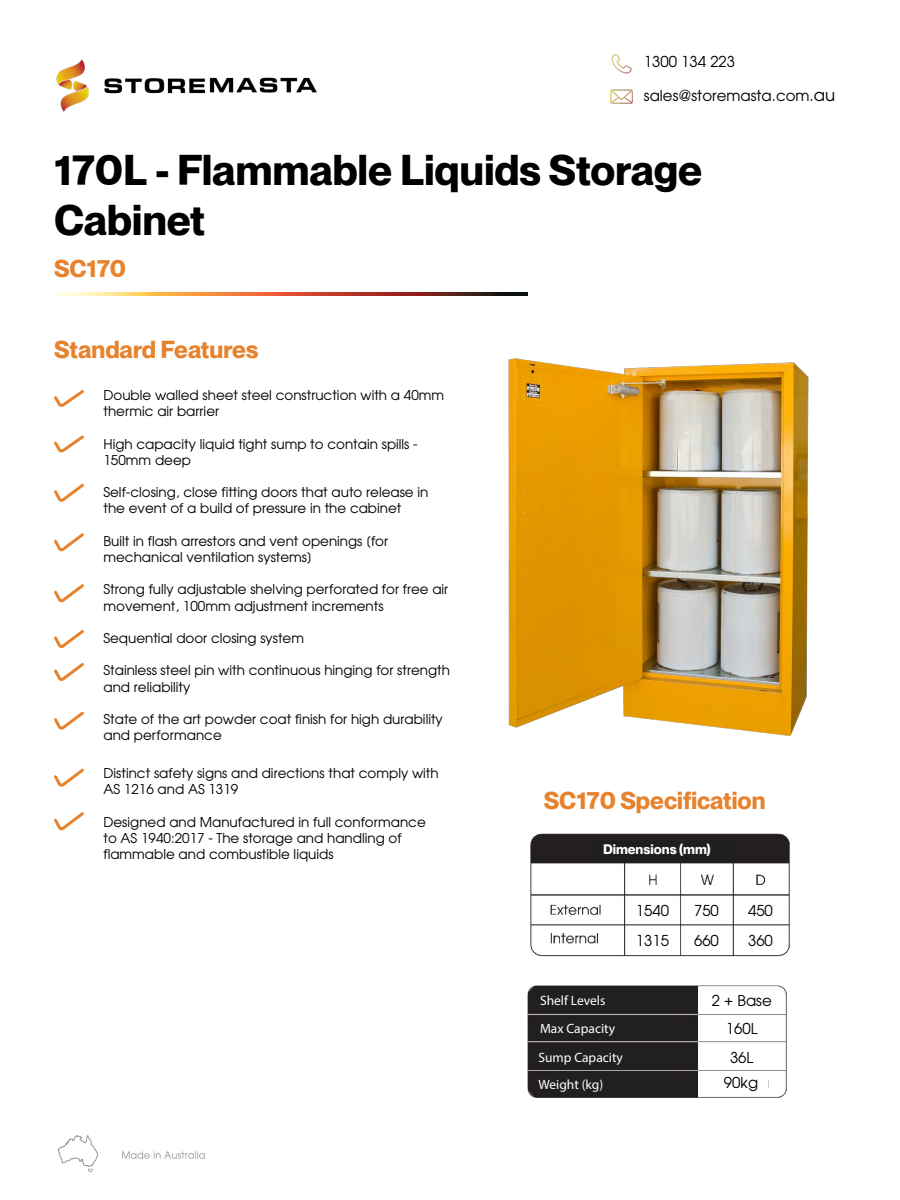
<style>
.page{position:relative;width:900px;height:1200px;background:#fff}
.page>*{position:absolute;margin:0;border:0;box-sizing:border-box;transform-origin:0 0}
.t1{font:700 42px/50.4px "PP Neue Montreal TT";color:#000}
.t2{font:700 24px "PP Neue Montreal TT";color:#e7822d}
.t3{font:15px/28.5px "Avant Garde";color:#000;text-align:center}
.t4{font:13.5px/16.2px "Avant Garde";color:#000}
.t5{font:13.5px/28.5px "Myriad Pro";color:#fff}
.t6{font:700 13.5px "PP Neue Montreal";color:#fff}
.t7{font:13.5px "ITC Avant Garde Pro";color:#000}
.s1{font-size:16.5px}
</style>
<div class="page">
<img style="left:611px;top:54px;width:21px;height:20px">
<img style="left:610px;top:89px;width:23px;height:15px">
<svg style="left:54px;top:292px;width:474px;height:4px;background:#bb6b43"></svg>
<svg style="left:54px;top:390px;width:30px;height:17px"></svg>
<svg style="left:54px;top:435px;width:30px;height:18px"></svg>
<img style="left:530px;top:833px;width:260px;height:124px">
<div style="left:632px;top:900px;width:40px;height:18px;background:#fff"></div>
<div style="left:686px;top:898px;width:38px;height:20px;background:#fff"></div>
<div style="left:742px;top:898px;width:40px;height:20px;background:#fff"></div>
<div style="left:633px;top:930px;width:39px;height:20px;background:#fff"></div>
<div style="left:687px;top:932px;width:39px;height:19px;background:#fff"></div>
<div style="left:742px;top:928px;width:40px;height:20px;background:#fff"></div>
<img style="left:527px;top:985px;width:260px;height:56px">
<div style="left:717px;top:1018px;width:53px;height:23px;background:#fff"></div>
<div style="left:714px;top:992px;width:47px;height:19px;background:#fff"></div>
<div style="left:534px;top:1018px;width:152px;height:23px;background:#221f20"></div>
<img style="left:527px;top:1041px;width:260px;height:57px">
<div style="left:533px;top:1047px;width:151px;height:23px;background:#221f20"></div>
<div style="left:717px;top:1047px;width:53px;height:23px;background:#fff"></div>
<div style="left:534px;top:990px;width:152px;height:22px;background:#221f20"></div>
<div style="left:537px;top:1074px;width:147px;height:22px;background:#221f20"></div>
<div style="left:716px;top:1072px;width:52px;height:23px;background:#fff"></div>
<svg style="left:54px;top:483px;width:30px;height:19px"></svg>
<svg style="left:54px;top:584px;width:30px;height:19px"></svg>
<svg style="left:54px;top:663px;width:30px;height:18px"></svg>
<svg style="left:54px;top:711px;width:30px;height:19px"></svg>
<img style="left:58px;top:1135px;width:40px;height:38px">
<img style="left:122px;top:1151px;width:83px;height:8px">
<svg style="left:54px;top:630px;width:30px;height:18px"></svg>
<svg style="left:54px;top:533px;width:30px;height:19px"></svg>
<img style="left:56px;top:59px;width:261px;height:53px">
<img style="left:508px;top:358px;width:301px;height:378px">
<svg style="left:54px;top:812px;width:30px;height:19px"></svg>
<svg style="left:54px;top:768px;width:30px;height:19px"></svg>
<div style="left:598px;top:842px;width:132px;height:18px;background:#1e1e1e"></div>
<p class="t3" style="left:644px;top:47px;width:93px">1300 134 223</p>
<p class="t3" style="left:644px;top:81px;width:193px">sales@storemasta.com.<span class="s1">au</span></p>
<h1 class="t1" style="left:54px;top:146px;width:650px">170L - Flammable Liquids Storage<br>Cabinet</h1>
<h2 class="t2" style="left:54px;top:254px;width:74px">SC170</h2>
<h2 class="t2" style="left:54px;top:335px;width:206px">Standard Features</h2>
<p class="t4" style="left:104px;top:387px;width:342px">Double walled sheet steel construction with a 40mm thermic air barrier</p>
<p class="t4" style="left:104px;top:435px;width:316px">High capacity liquid tight sump to contain spills -<br>150mm deep</p>
<p class="t4" style="left:104px;top:484px;width:326px">Self-closing, close fitting doors that auto release in the event of a build of pressure in the cabinet</p>
<p class="t4" style="left:104px;top:533px;width:286px">Built in flash arrestors and vent openings [for mechanical ventilation systems]</p>
<p class="t4" style="left:104px;top:581px;width:346px">Strong fully adjustable shelving perforated for free air movement, 100mm adjustment increments</p>
<p class="t4" style="left:104px;top:630px;width:202px">Sequential door closing system</p>
<p class="t4" style="left:104px;top:662px;width:348px">Stainless steel pin with continuous hinging for strength and reliability</p>
<p class="t4" style="left:104px;top:711px;width:341px">State of the art powder coat finish for high durability and performance</p>
<p class="t4" style="left:104px;top:765px;width:337px">Distinct safety signs and directions that comply with<br>AS 1216 and AS 1319</p>
<p class="t4" style="left:104px;top:813px;width:324px">Designed and Manufactured in full conformance to AS 1940:2017 - The storage and handling of flammable and combustible liquids</p>
<h2 class="t2" style="left:544px;top:786px;width:223px">SC170 Specification</h2>
<p class="t6" style="left:603px;top:841px;width:109px">Dimensions (mm)</p>
<p class="t3" style="left:636px;top:896px;width:35px">1540</p>
<p class="t3" style="left:748px;top:896px;width:26px">450</p>
<p class="t3" style="left:636px;top:926px;width:35px">1315</p>
<p class="t3" style="left:694px;top:926px;width:26px">660</p>
<p class="t3" style="left:748px;top:926px;width:26px">360</p>
<p class="t3" style="left:694px;top:896px;width:26px">750</p>
<p class="t5" style="left:540px;top:986px;width:67px">Shelf Levels</p>
<p class="t5" style="left:539px;top:1014px;width:86px">Max Capacity<br>Sump Capacity</p>
<p class="t5" style="left:539px;top:1070px;width:66px">Weight (kg)</p>
<p class="t3" style="left:712px;top:986px;width:62px">2 + Base<br>160L</p>
<p class="t7" style="left:729px;top:1048px;width:28px">30.0</p>
<p class="t3" style="left:724px;top:1044px;width:36px;line-height:25.5px">36L<br>90kg</p>
</div>
